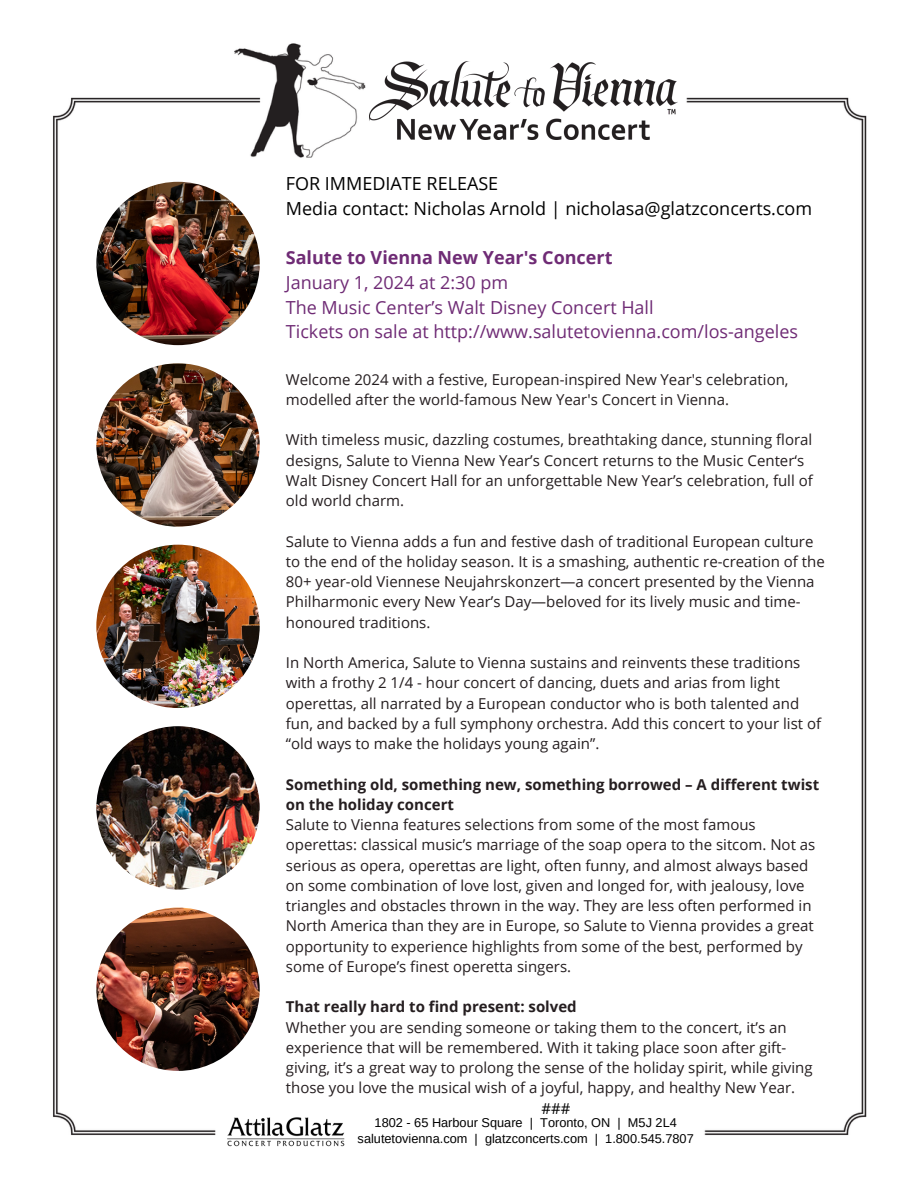
<style>
.page{position:relative;width:918px;height:1188px;background:#fff}
.page>*{position:absolute;margin:0;border:0;box-sizing:border-box;transform-origin:0 0}
.t1{font:18px "Open Sans";color:#6f2b75}
.t2{font:18px "Open Sans";color:#000}
.t3{font:700 18px "Open Sans";color:#6f2b75}
.t4{font:15px/20.2px "Open Sans";color:#251e20}
.t5{font:700 15px/20.2px "Open Sans";color:#251e20}
.t6{font:15px "Open Sans";color:#000}
.t7{font:12.75px "Arimo";color:#000}
</style>
<div class="page">
<img style="left:53px;top:43px;width:814px;height:1093px">
<div style="left:221px;top:1094px;width:476px;height:63px;background:#fff"></div>
<img style="left:227px;top:1117px;width:118px;height:30px">
<div style="left:370px;top:50px;width:307px;height:101px;background:#fff"></div>
<img style="left:370px;top:62px;width:307px;height:77px">
<img style="left:96px;top:182px;width:164px;height:163px;border-radius:50%">
<img style="left:96px;top:363px;width:164px;height:164px;border-radius:50%">
<img style="left:96px;top:545px;width:164px;height:163px;border-radius:50%">
<img style="left:96px;top:726px;width:164px;height:164px;border-radius:50%">
<img style="left:96px;top:908px;width:164px;height:163px;border-radius:50%">
<p class="t2" style="left:286px;top:171px;width:214px">FOR IMMEDIATE RELEASE</p>
<p class="t2" style="left:286px;top:196px;width:528px">Media contact: Nicholas Arnold | nicholasa@glatzconcerts.com</p>
<p class="t3" style="left:286px;top:245px;width:328px">Salute to Vienna New Year's Concert</p>
<p class="t1" style="left:286px;top:270px;width:224px">January 1, 2024 at 2:30 pm</p>
<p class="t1" style="left:286px;top:295px;width:369px">The Music Center’s Walt Disney Concert Hall</p>
<p class="t1" style="left:286px;top:319px;width:514px">Tickets on sale at http://www.salutetovienna.com/los-angeles</p>
<p class="t4" style="left:286px;top:369px;width:504px">Welcome 2024 with a festive, European-inspired New Year's celebration, modelled after the world-famous New Year's Concert in Vienna.</p>
<p class="t4" style="left:286px;top:429px;width:529px">With timeless music, dazzling costumes, breathtaking dance, stunning floral designs, Salute to Vienna New Year’s Concert returns to the Music Center‘s Walt Disney Concert Hall for an unforgettable New Year’s celebration, full of old world charm.</p>
<p class="t4" style="left:286px;top:531px;width:540px">Salute to Vienna adds a fun and festive dash of traditional European culture to the end of the holiday season. It is a smashing, authentic re-creation of the 80+ year-old Viennese Neujahrskonzert—a concert presented by the Vienna Philharmonic every New Year’s Day—beloved for its lively music and time&shy;honoured traditions.</p>
<p class="t4" style="left:286px;top:652px;width:537px">In North America, Salute to Vienna sustains and reinvents these traditions with a frothy 2 1/4 - hour concert of dancing, duets and arias from light operettas, all narrated by a European conductor who is both talented and fun, and backed by a full symphony orchestra. Add this concert to your list of “old ways to make the holidays young again”.</p>
<p class="t5" style="left:286px;top:774px;width:535px">Something old, something new, something borrowed – A different twist on the holiday concert</p>
<p class="t4" style="left:286px;top:814px;width:531px">Salute to Vienna features selections from some of the most famous operettas: classical music’s marriage of the soap opera to the sitcom. Not as serious as opera, operettas are light, often funny, and almost always based on some combination of love lost, given and longed for, with jealousy, love triangles and obstacles thrown in the way. They are less often performed in North America than they are in Europe, so Salute to Vienna provides a great opportunity to experience highlights from some of the best, performed by some of Europe’s finest operetta singers.</p>
<p class="t5" style="left:286px;top:996px;width:292px">That really hard to find present: solved</p>
<p class="t4" style="left:286px;top:1017px;width:528px">Whether you are sending someone or taking them to the concert, it’s an experience that will be remembered. With it taking place soon after gift&shy;giving, it’s a great way to prolong the sense of the holiday spirit, while giving those you love the musical wish of a joyful, happy, and healthy New Year.</p>
<p class="t6" style="left:541px;top:1098px;width:31px">###</p>
<p class="t7" style="left:375px;top:1116px;width:304px">1802 - 65 Harbour Square | Toronto, ON | M5J 2L4</p>
<p class="t7" style="left:358px;top:1132px;width:338px">salutetovienna.com | glatzconcerts.com | 1.800.545.7807</p>
</div>
